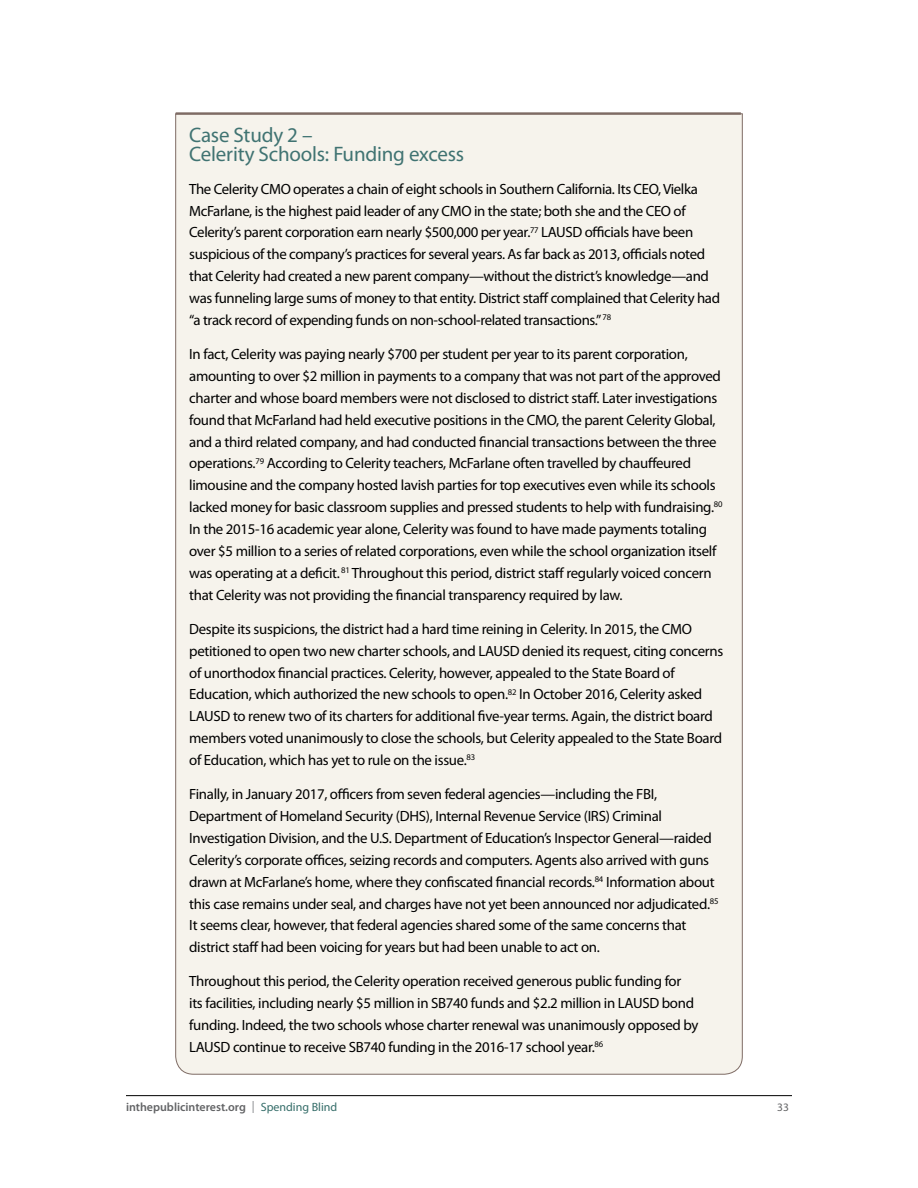
<style>
.page{position:relative;width:918px;height:1188px;background:#fff}
.page>*{position:absolute;margin:0;border:0;box-sizing:border-box;transform-origin:0 0}
.Case_Study_header{font:21px/19.5px "Myriad Pro";letter-spacing:-.01em;color:#407372}
.Main_body{font:14.85px/21.9px "Myriad Pro";letter-spacing:-.02em;color:#000}
.t1{font:600 12px "Myriad Pro";color:#636466}
.t2{font:11.4px "Myriad Pro";color:#636466}
.s1{font-weight:400;color:#808285}
.s2{font-weight:400;color:#356d69}
</style>
<div class="page">
<hr style="left:126px;top:1095px;width:666px;height:1px;background:#000">
<div style="left:175px;top:113px;width:568px;height:962px;background:#f6f3ec"></div>
<hr style="left:176px;top:112px;width:565px;height:3px;background:#7e6b64">
<p class="Case_Study_header" style="left:189px;top:125px;width:277px">Case Study 2 –<br>Celerity Schools: Funding excess</p>
<p class="Main_body" style="left:189px;top:177px;width:532px">The Celerity CMO operates a chain of eight schools in Southern California. Its CEO, Vielka McFarlane, is the highest paid leader of any CMO in the state; both she and the CEO of Celerity’s parent corporation earn nearly $500,000 per year.<sup>77</sup> LAUSD officials have been suspicious of the company’s practices for several years. As far back as 2013, officials noted that Celerity had created a new parent company—without the district’s knowledge—and was funneling large sums of money to that entity. District staff complained that Celerity had “a track record of expending funds on non-school-related transactions.” <sup>78</sup></p>
<p class="Main_body" style="left:189px;top:343px;width:535px">In fact, Celerity was paying nearly $700 per student per year to its parent corporation, amounting to over $2 million in payments to a company that was not part of the approved charter and whose board members were not disclosed to district staff. Later investigations found that McFarland had held executive positions in the CMO, the parent Celerity Global, and a third related company, and had conducted financial transactions between the three operations.<sup>79</sup> According to Celerity teachers, McFarlane often travelled by chauffeured limousine and the company hosted lavish parties for top executives even while its schools lacked money for basic classroom supplies and pressed students to help with fundraising.<sup>80<br></sup>In the 2015-16 academic year alone, Celerity was found to have made payments totaling over $5 million to a series of related corporations, even while the school organization itself was operating at a deficit. <sup>81</sup> Throughout this period, district staff regularly voiced concern that Celerity was not providing the financial transparency required by law.</p>
<p class="Main_body" style="left:189px;top:618px;width:536px">Despite its suspicions, the district had a hard time reining in Celerity. In 2015, the CMO petitioned to open two new charter schools, and LAUSD denied its request, citing concerns of unorthodox financial practices. Celerity, however, appealed to the State Board of Education, which authorized the new schools to open.<sup>82</sup> In October 2016, Celerity asked LAUSD to renew two of its charters for additional five-year terms. Again, the district board members voted unanimously to close the schools, but Celerity appealed to the State Board of Education, which has yet to rule on the issue.<sup>83</sup></p>
<p class="Main_body" style="left:189px;top:783px;width:531px">Finally, in January 2017, officers from seven federal agencies—including the FBI, Department of Homeland Security (DHS), Internal Revenue Service (IRS) Criminal Investigation Division, and the U.S. Department of Education’s Inspector General—raided Celerity’s corporate offices, seizing records and computers. Agents also arrived with guns drawn at McFarlane’s home, where they confiscated financial records.<sup>84</sup> Information about this case remains under seal, and charges have not yet been announced nor adjudicated.<sup>85<br></sup>It seems clear, however, that federal agencies shared some of the same concerns that district staff had been voicing for years but had been unable to act on.</p>
<p class="Main_body" style="left:189px;top:970px;width:511px">Throughout this period, the Celerity operation received generous public funding for its facilities, including nearly $5 million in SB740 funds and $2.2 million in LAUSD bond funding. Indeed, the two schools whose charter renewal was unanimously opposed by LAUSD continue to receive SB740 funding in the 2016-17 school year.<sup>86</sup></p>
<p class="t1" style="left:126px;top:1099px;width:213px">inthepublicinterest.org <span class="s1">|</span> <span class="s2">Spending Blind</span></p>
<p class="t2" style="left:777px;top:1100px;width:13px">33</p>
</div>
